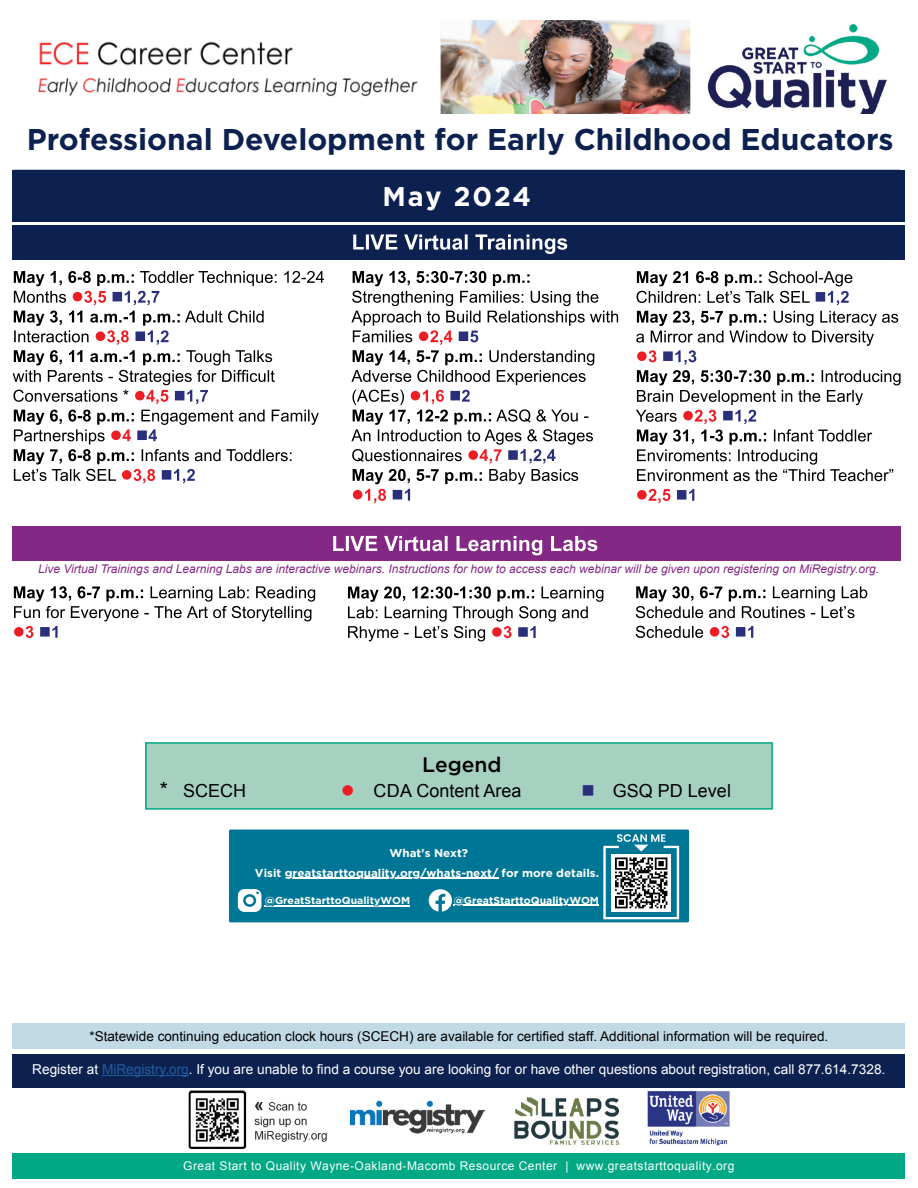
<style>
.page{position:relative;width:918px;height:1188px;background:#fff}
.page>*{position:absolute;margin:0;border:0;box-sizing:border-box;transform-origin:0 0}
.t1{font:700 30px "Gotham";color:#0c2150}
.t2{font:700 27px "Gotham";letter-spacing:.065em;color:#fff}
.t3{font:500 21px "Gotham";color:#000}
.t4{font:18px "Arial";color:#000}
.t5{font:13.65px "Arial";color:#fff}
.t6{font:13.5px "Arial";color:#000}
.t7{font:italic 12px "Arial";color:#842886}
.t8{font:12px "Arial";letter-spacing:.04em;color:#fff}
.t9{font:700 11.25px/19.6px "Gotham";color:#fff;text-align:center}
.t10{font:700 10.2px "Gotham";color:#fff}
.s1{font-size:21px}
.s2{color:#ed1d24}
.s3{color:#2a2f7c}
.s4{color:#215e9e}
</style>
<div class="page">
<img style="left:188px;top:1090px;width:542px;height:59px">
<svg style="left:229px;top:830px;width:460px;height:92px;background:#167e9a"></svg>
<hr style="left:285px;top:878px;width:213px;height:1px;background:#fff">
<hr style="left:265px;top:905px;width:145px;height:1px;background:#fff">
<hr style="left:454px;top:905px;width:145px;height:1px;background:#fff">
<div style="left:145px;top:742px;width:628px;height:68px;background:#a6d1c1"></div>
<div style="left:13px;top:1023px;width:892px;height:25px;background:#c2dae5"></div>
<svg style="left:14px;top:410px;width:305px;height:73px"></svg>
<svg style="left:13px;top:271px;width:311px;height:133px"></svg>
<svg style="left:351px;top:271px;width:267px;height:232px"></svg>
<svg style="left:677px;top:489px;width:17px;height:12px"></svg>
<svg style="left:637px;top:489px;width:33px;height:14px"></svg>
<svg style="left:636px;top:311px;width:265px;height:170px"></svg>
<svg style="left:637px;top:271px;width:215px;height:34px"></svg>
<div style="left:13px;top:170px;width:888px;height:52px;background:#0c2150;border-radius:2px"></div>
<div style="left:13px;top:226px;width:892px;height:34px;background:#0c2150"></div>
<svg style="left:353px;top:234px;width:215px;height:20px"></svg>
<div style="left:13px;top:526px;width:888px;height:34px;background:#842886"></div>
<svg style="left:333px;top:536px;width:264px;height:19px"></svg>
<svg style="left:14px;top:586px;width:301px;height:52px"></svg>
<svg style="left:348px;top:587px;width:255px;height:54px"></svg>
<svg style="left:736px;top:626px;width:17px;height:12px"></svg>
<svg style="left:710px;top:626px;width:19px;height:12px"></svg>
<svg style="left:636px;top:626px;width:67px;height:12px"></svg>
<svg style="left:636px;top:586px;width:231px;height:32px"></svg>
<div style="left:13px;top:1154px;width:892px;height:25px;background:#00a885"></div>
<div style="left:13px;top:1054px;width:892px;height:34px;background:#0c2150"></div>
<hr style="left:102px;top:1075px;width:87px;height:1px;background:#215e9e">
<img style="left:38px;top:20px;width:849px;height:94px">
<h1 class="t1" style="left:27px;top:119px;width:868px">Professional Development for Early Childhood Educators</h1>
<h2 class="t2" style="left:382px;top:179px;width:150px">May 2024</h2>
<p class="t7" style="left:38px;top:561px;width:843px">Live Virtual Trainings and Learning Labs are interactive webinars. Instructions for how to access each webinar will be given upon registering on MiRegistry.org.</p>
<h3 class="t3" style="left:422px;top:751px;width:81px">Legend</h3>
<h3 class="t4" style="left:160px;top:779px;width:88px"><span class="s1">*</span> SCECH</h3>
<h3 class="t4" style="left:341px;top:779px;width:182px"><span class="s2">●</span> CDA Content Area</h3>
<h3 class="t4" style="left:582px;top:779px;width:151px"><span class="s3">■</span> GSQ PD Level</h3>
<p class="t9" style="left:255px;top:843px;width:346px">What's Next?<br>Visit greatstarttoquality.org/whats-next/ for more details.</p>
<p class="t10" style="left:265px;top:895px;width:147px">@GreatStarttoQualityWOM</p>
<p class="t10" style="left:454px;top:895px;width:147px">@GreatStarttoQualityWOM</p>
<p class="t6" style="left:89px;top:1027px;width:740px">*Statewide continuing education clock hours (SCECH) are available for certified staff. Additional information will be required.</p>
<p class="t5" style="left:32px;top:1060px;width:855px">Register at <span class="s4">MiRegistry.org</span>. If you are unable to find a course you are looking for or have other questions about registration, call 877.614.7328.</p>
<p class="t8" style="left:183px;top:1158px;width:553px">Great Start to Quality Wayne-Oakland-Macomb Resource Center | www.greatstarttoquality.org</p>
</div>
